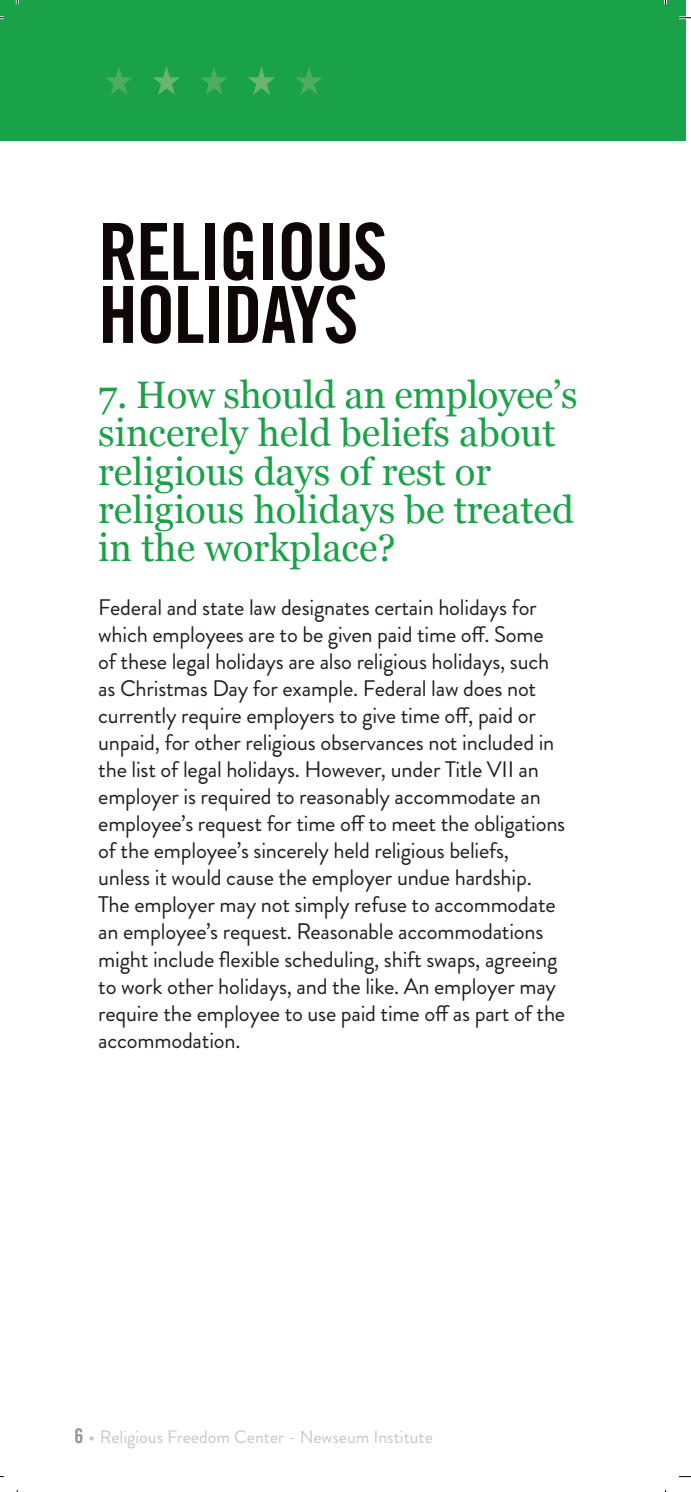
<style>
.page{position:relative;width:691px;height:1492px;background:#fff}
.page>*{position:absolute;margin:0;border:0;box-sizing:border-box;transform-origin:0 0}
.Heading_1{font:78.75px "Trade Gothic LT Std Bd Cn 20";letter-spacing:-.02em;color:#0e0607}
.t1{font:38.25px/38.2px "Georgia";color:#1aa249}
.t2{font:22.5px/27px "Brandon Grotesque";letter-spacing:-.01em;color:#231f20}
.t3{font:18px "Brandon Grotesque";color:#c7c8ca}
.s1{font-family:"Trade Gothic LT Std Bd Cn 20";font-size:20.25px;color:#939598}
.s2{font-size:20.25px}
</style>
<div class="page">
<div style="left:0;top:0;width:685px;height:141px;background:#1aa249"></div>
<svg style="left:105px;top:67px;width:28px;height:28px"></svg>
<svg style="left:153px;top:67px;width:27px;height:28px"></svg>
<svg style="left:200px;top:67px;width:28px;height:28px"></svg>
<svg style="left:248px;top:67px;width:27px;height:28px"></svg>
<svg style="left:295px;top:67px;width:28px;height:28px"></svg>
<svg style="left:0;top:16px;width:4px;height:3px"></svg>
<svg style="left:679px;top:16px;width:12px;height:3px"></svg>
<svg style="left:679px;top:1476px;width:12px;height:1px"></svg>
<svg style="left:16px;top:0;width:3px;height:4px"></svg>
<svg style="left:664px;top:0;width:3px;height:4px"></svg>
<p class="Heading_1" style="left:98px;top:204px;width:291px">RELIGIOUS</p>
<p class="Heading_1" style="left:98px;top:267px;width:262px">HOLIDAYS</p>
<p class="t1" style="left:98px;top:374px;width:481px">7. How should an employee’s sincerely held beliefs about religious days of rest or religious holidays be treated in the workplace?</p>
<p class="t2" style="left:98px;top:594px;width:468px">Federal and state law designates certain holidays for which employees are to be given paid time off. Some of these legal holidays are also religious holidays, such as Christmas Day for example. Federal law does not currently require employers to give time off, paid or unpaid, for other religious observances not included in the list of legal holidays. However, under Title VII an employer is required to reasonably accommodate an employee’s request for time off to meet the obligations of the employee’s sincerely held religious beliefs, unless it would cause the employer undue hardship.<br>The employer may not simply refuse to accommodate an employee’s request. Reasonable accommodations might include flexible scheduling, shift swaps, agreeing to work other holidays, and the like. An employer may require the employee to use paid time off as part of the accommodation.</p>
<p class="t3" style="left:74px;top:1423px;width:360px"><span class="s1">6</span> <span class="s2">•</span> Religious Freedom Center - Newseum Institute</p>
</div>
